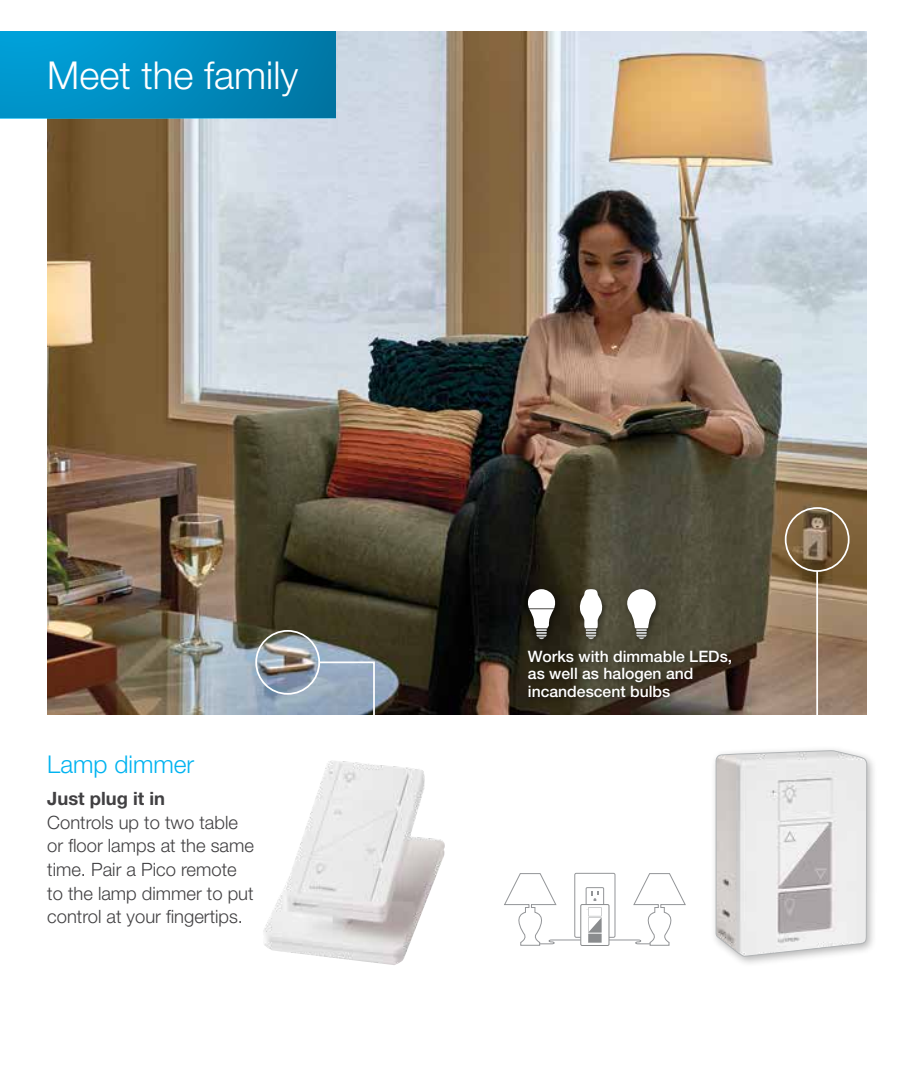
<style>
.page{position:relative;width:914px;height:1071px;background:#fff}
.page>*{position:absolute;margin:0;border:0;box-sizing:border-box;transform-origin:0 0}
.t1{font:300 38.5px "Helvetica Neue LT Std";color:#fff}
.t2{font:300 24.5px "Helvetica Neue LT Std";color:#00b3f0}
.t3{font:300 18.38px/23.6px "Helvetica Neue LT Std";color:#414042}
.t4{font:700 18.38px "Helvetica Neue LT Std";color:#414042}
.t5{font:500 15.75px/17.5px "Helvetica Neue LT Std";color:#fff}
</style>
<div class="page">
<img style="left:47px;top:32px;width:819px;height:682px">
<svg style="left:0;top:32px;width:336px;height:86px"></svg>
<hr style="left:816px;top:571px;width:2px;height:158px;background:#fff">
<svg style="left:317px;top:661px;width:59px;height:54px"></svg>
<div style="left:784px;top:507px;width:65px;height:65px;border:2px solid #fff;border-radius:50%"></div>
<div style="left:255px;top:630px;width:65px;height:65px;border:2px solid #fff;border-radius:50%"></div>
<div style="left:710px;top:745px;width:168px;height:222px;background:#000;opacity:.3"></div>
<svg style="left:715px;top:750px;width:152px;height:217px"></svg>
<svg style="left:504px;top:873px;width:181px;height:73px"></svg>
<div style="left:576px;top:586px;width:33px;height:60px;background:#000;opacity:.5"></div>
<svg style="left:578px;top:589px;width:26px;height:50px"></svg>
<div style="left:624px;top:586px;width:39px;height:60px;background:#4b4836"></div>
<svg style="left:622px;top:589px;width:37px;height:50px"></svg>
<div style="left:524px;top:586px;width:38px;height:60px;background:#000;opacity:.5"></div>
<svg style="left:526px;top:589px;width:31px;height:50px"></svg>
<div style="left:525px;top:647px;width:213px;height:57px;background:#000;opacity:.5"></div>
<img style="left:263px;top:760px;width:182px;height:205px">
<h1 class="t1" style="left:47px;top:51px;width:252px">Meet the family</h1>
<h2 class="t2" style="left:47px;top:750px;width:148px">Lamp dimmer</h2>
<p class="t4" style="left:47px;top:787px;width:119px">Just plug it in</p>
<p class="t3" style="left:47px;top:810px;width:208px">Controls up to two table or floor lamps at the same time. Pair a Pico remote to the lamp dimmer to put control at your fingertips.</p>
<p class="t5" style="left:528px;top:647px;width:206px">Works with dimmable LEDs, as well as halogen and incandescent bulbs</p>
</div>
